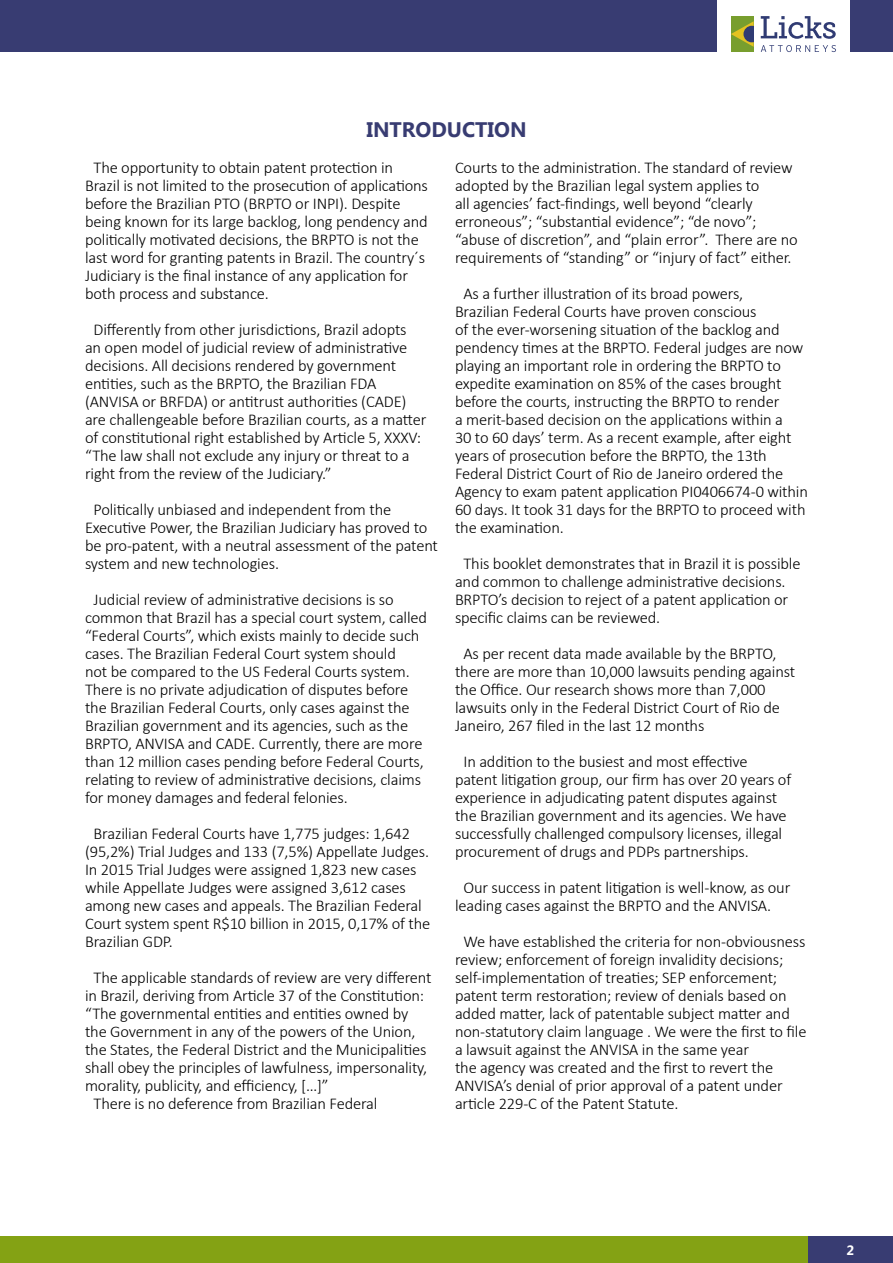
<style>
.page{position:relative;width:893px;height:1263px;background:#fff}
.page>*{position:absolute;margin:0;border:0;box-sizing:border-box;transform-origin:0 0}
.t1{font:700 21px "Segoe UI";color:#383c72}
.t2{font:300 16.5px/18px "Calibri";letter-spacing:-.01em;color:#000}
.t3{font:700 13.5px "Segoe UI";color:#fff}
</style>
<div class="page">
<div style="left:0;top:1236px;width:893px;height:27px;background:#84a214"></div>
<div style="left:808px;top:1236px;width:85px;height:27px;background:#383c72"></div>
<div style="left:0;top:0;width:716px;height:52px;background:#383c72"></div>
<div style="left:850px;top:0;width:43px;height:52px;background:#383c72"></div>
<svg style="left:761px;top:45px;width:75px;height:7px"></svg>
<svg style="left:761px;top:16px;width:75px;height:23px"></svg>
<div style="left:731px;top:16px;width:23px;height:36px;background:#789e2e"></div>
<svg style="left:731px;top:21px;width:23px;height:26px"></svg>
<p class="t1" style="left:366px;top:114px;width:162px">INTRODUCTION</p>
<p class="t2" style="left:85px;top:158px;width:344px;text-indent:8px">The opportunity to obtain patent protection in Brazil is not limited to the prosecution of applications before the Brazilian PTO (BRPTO or INPI). Despite being known for its large backlog, long pendency and politically motivated decisions, the BRPTO is not the last word for granting patents in Brazil. The country´s Judiciary is the final instance of any application for both process and substance.</p>
<p class="t2" style="left:85px;top:320px;width:343px;text-indent:8px">Differently from other jurisdictions, Brazil adopts an open model of judicial review of administrative decisions. All decisions rendered by government entities, such as the BRPTO, the Brazilian FDA (ANVISA or BRFDA) or antitrust authorities (CADE) are challengeable before Brazilian courts, as a matter of constitutional right established by Article 5, XXXV: “The law shall not exclude any injury or threat to a right from the review of the Judiciary.”</p>
<p class="t2" style="left:85px;top:500px;width:354px;text-indent:8px">Politically unbiased and independent from the Executive Power, the Brazilian Judiciary has proved to be pro-patent, with a neutral assessment of the patent system and new technologies.</p>
<p class="t2" style="left:85px;top:590px;width:344px;text-indent:8px">Judicial review of administrative decisions is so common that Brazil has a special court system, called “Federal Courts”, which exists mainly to decide such cases. The Brazilian Federal Court system should<br>not be compared to the US Federal Courts system.<br>There is no private adjudication of disputes before the Brazilian Federal Courts, only cases against the Brazilian government and its agencies, such as the BRPTO, ANVISA and CADE. Currently, there are more than 12 million cases pending before Federal Courts, relating to review of administrative decisions, claims for money damages and federal felonies.</p>
<p class="t2" style="left:85px;top:824px;width:347px;text-indent:8px">Brazilian Federal Courts have 1,775 judges: 1,642 (95,2%) Trial Judges and 133 (7,5%) Appellate Judges.<br>In 2015 Trial Judges were assigned 1,823 new cases while Appellate Judges were assigned 3,612 cases among new cases and appeals. The Brazilian Federal Court system spent R$10 billion in 2015, 0,17% of the Brazilian GDP.</p>
<p class="t2" style="left:94px;top:968px;width:340px">The applicable standards of review are very different</p>
<p class="t2" style="left:85px;top:986px;width:341px">in Brazil, deriving from Article 37 of the Constitution:</p>
<p class="t2" style="left:85px;top:1004px;width:325px">“The governmental entities and entities owned by</p>
<p class="t2" style="left:85px;top:1022px;width:332px">the Government in any of the powers of the Union,</p>
<p class="t2" style="left:85px;top:1040px;width:343px">the States, the Federal District and the Municipalities</p>
<p class="t2" style="left:85px;top:1058px;width:344px">shall obey the principles of lawfulness, impersonality,</p>
<p class="t2" style="left:85px;top:1076px;width:245px">morality, publicity, and efficiency, […]”</p>
<p class="t2" style="left:94px;top:1094px;width:285px">There is no deference from Brazilian Federal</p>
<p class="t2" style="left:455px;top:158px;width:344px">Courts to the administration. The standard of review adopted by the Brazilian legal system applies to<br>all agencies’ fact-findings, well beyond “clearly erroneous”; “substantial evidence”; “de novo”; “abuse of discretion”, and “plain error”. There are no requirements of “standing” or “injury of fact” either.</p>
<p class="t2" style="left:455px;top:284px;width:354px;text-indent:8px">As a further illustration of its broad powers,<br>Brazilian Federal Courts have proven conscious<br>of the ever-worsening situation of the backlog and pendency times at the BRPTO. Federal judges are now playing an important role in ordering the BRPTO to expedite examination on 85% of the cases brought before the courts, instructing the BRPTO to render<br>a merit-based decision on the applications within a<br>30 to 60 days’ term. As a recent example, after eight years of prosecution before the BRPTO, the 13th Federal District Court of Rio de Janeiro ordered the Agency to exam patent application PI0406674-0 within 60 days. It took 31 days for the BRPTO to proceed with the examination.</p>
<p class="t2" style="left:455px;top:554px;width:347px;text-indent:8px">This booklet demonstrates that in Brazil it is possible and common to challenge administrative decisions.<br>BRPTO’s decision to reject of a patent application or specific claims can be reviewed.</p>
<p class="t2" style="left:455px;top:644px;width:342px;text-indent:8px">As per recent data made available by the BRPTO, there are more than 10,000 lawsuits pending against the Office. Our research shows more than 7,000 lawsuits only in the Federal District Court of Rio de Janeiro, 267 filed in the last 12 months</p>
<p class="t2" style="left:455px;top:752px;width:338px;text-indent:8px">In addition to the busiest and most effective patent litigation group, our firm has over 20 years of experience in adjudicating patent disputes against the Brazilian government and its agencies. We have successfully challenged compulsory licenses, illegal procurement of drugs and PDPs partnerships.</p>
<p class="t2" style="left:455px;top:878px;width:337px;text-indent:8px">Our success in patent litigation is well-know, as our leading cases against the BRPTO and the ANVISA.</p>
<p class="t2" style="left:455px;top:932px;width:353px;text-indent:8px">We have established the criteria for non-obviousness review; enforcement of foreign invalidity decisions; self-implementation of treaties; SEP enforcement; patent term restoration; review of denials based on added matter, lack of patentable subject matter and non-statutory claim language . We were the first to file a lawsuit against the ANVISA in the same year<br>the agency was created and the first to revert the ANVISA’s denial of prior approval of a patent under article 229-C of the Patent Statute.</p>
<p class="t3" style="left:847px;top:1240px;width:9px">2</p>
</div>
